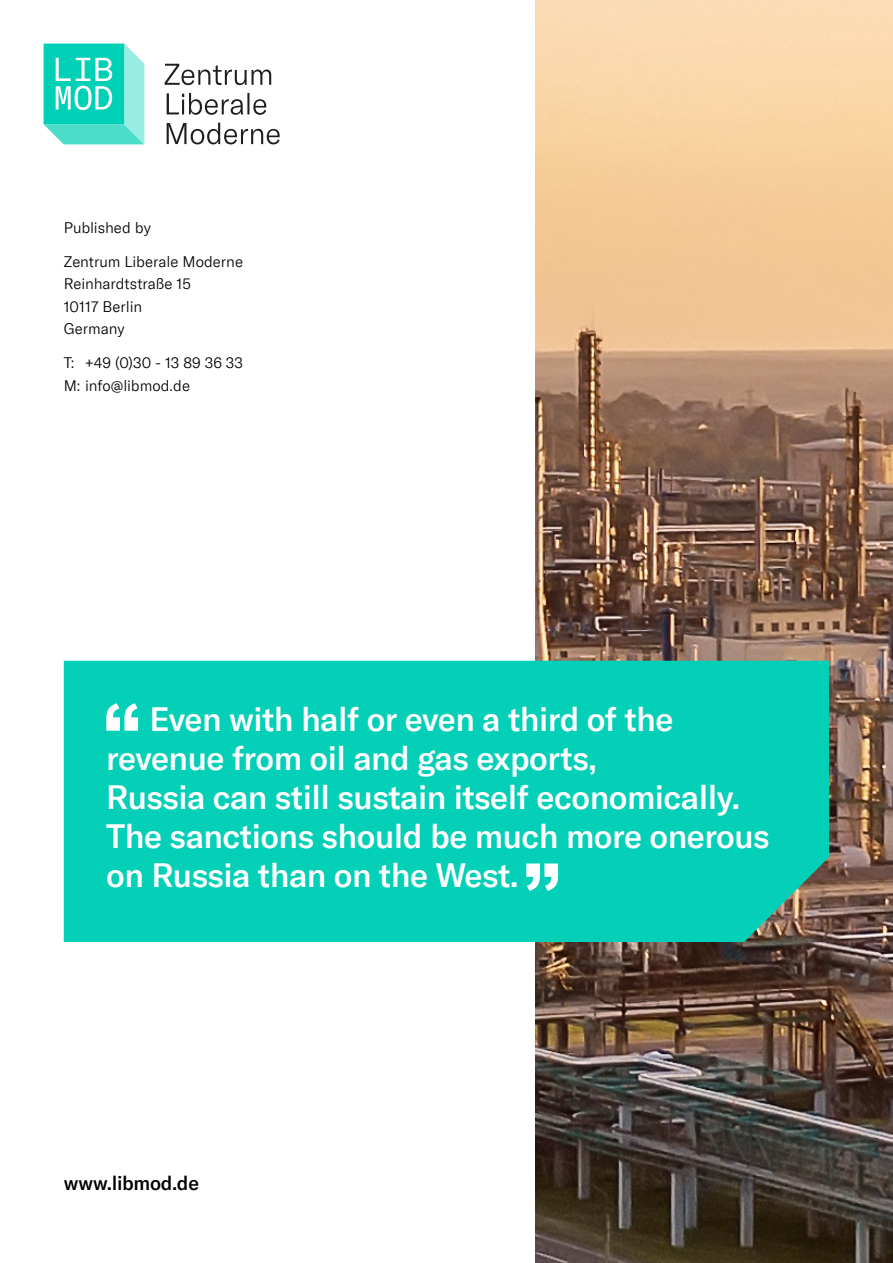
<style>
.page{position:relative;width:893px;height:1263px;background:#fff}
.page>*{position:absolute;margin:0;border:0;box-sizing:border-box;transform-origin:0 0}
.t1{font:500 33px/39px "GT America";letter-spacing:-.015em;color:#fff}
.t2{font:500 19.5px "GT America";letter-spacing:-.015em;color:#000}
.t3{font:300 15px/22.5px "GT America";color:#000}
</style>
<div class="page">
<img style="left:536px;top:0;width:357px;height:1262px">
<svg style="left:44px;top:44px;width:100px;height:100px"></svg>
<svg style="left:167px;top:123px;width:113px;height:21px"></svg>
<svg style="left:167px;top:93px;width:99px;height:22px"></svg>
<svg style="left:165px;top:64px;width:106px;height:21px"></svg>
<div style="left:64px;top:661px;width:765px;height:281px;background:#03d0b6"></div>
<svg style="left:106px;top:703px;width:32px;height:28px"></svg>
<svg style="left:526px;top:863px;width:32px;height:28px"></svg>
<p class="t3" style="left:64px;top:217px;width:89px">Published by</p>
<p class="t3" style="left:64px;top:250px;width:181px">Zentrum Liberale Moderne<br>Reinhardtstraße 15<br>10117 Berlin<br>Germany</p>
<p class="t3" style="left:64px;top:352px;width:181px">T: +49 (0)30 - 13 89 36 33<br>M: info@libmod.de</p>
<p class="t1" style="left:106px;top:700px;width:665px;text-indent:43px">Even with half or even a third of the revenue from oil and gas exports,<br>Russia can still sustain itself economically.<br>The sanctions should be much more onerous on Russia than on the West.</p>
<p class="t2" style="left:64px;top:1171px;width:137px">www.libmod.de</p>
</div>
